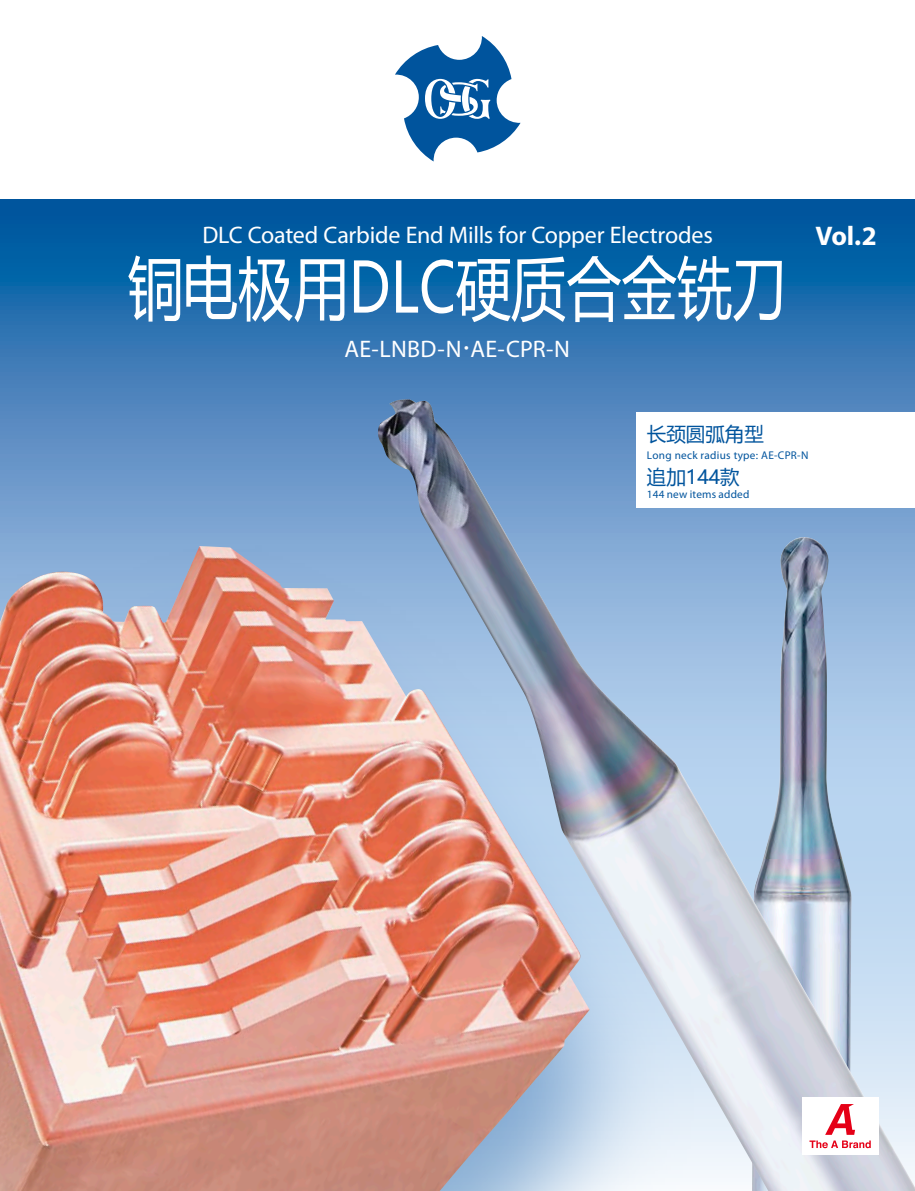
<style>
.page{position:relative;width:915px;height:1191px;background:#fff}
.page>*{position:absolute;margin:0;border:0;box-sizing:border-box;transform-origin:0 0}
.t1{font:69px "Microsoft Ya Hei";color:#fff;scale:.8 1}
.t2{font:700 27px "Myriad Pro";color:#fff}
.t3{font:24px "Myriad Pro";letter-spacing:-.005em;color:#fff}
.t4{font:19.5px "Microsoft Ya Hei";color:#00549d}
.t5{font:11.25px "Myriad Pro";letter-spacing:.025em;color:#00549d}
.s1{font-family:"Shin Go Pro"}
</style>
<div class="page">
<svg style="left:0;top:200px;width:914px;height:324px;background:#2c73b1"></svg>
<svg style="left:395px;top:36px;width:125px;height:125px"></svg>
<img style="left:0;top:546px;width:377px;height:645px">
<img style="left:377px;top:399px;width:537px;height:792px">
<div style="left:801px;top:1097px;width:77px;height:57px;background:#fff"></div>
<svg style="left:825px;top:1104px;width:29px;height:30px"></svg>
<svg style="left:809px;top:1140px;width:61px;height:8px"></svg>
<div style="left:636px;top:412px;width:278px;height:96px;background:#fff"></div>
<p class="t3" style="left:202px;top:220px;width:512px">DLC Coated Carbide End Mills for Copper Electrodes</p>
<h1 class="t1" style="left:127px;top:241px;width:826px">铜电极用DLC硬质合金铣刀</h1>
<p class="t3" style="left:344px;top:334px;width:227px">AE-LNBD-N<span class="s1">･</span>AE-CPR-N</p>
<p class="t2" style="left:815px;top:219px;width:63px">Vol.2</p>
<p class="t4" style="left:646px;top:421px;width:118px">长颈圆弧角型</p>
<p class="t5" style="left:646px;top:449px;width:163px">Long neck radius type: AE-CPR-N</p>
<p class="t4" style="left:646px;top:464px;width:94px">追加144款</p>
<p class="t5" style="left:646px;top:487px;width:104px">144 new items added</p>
</div>
